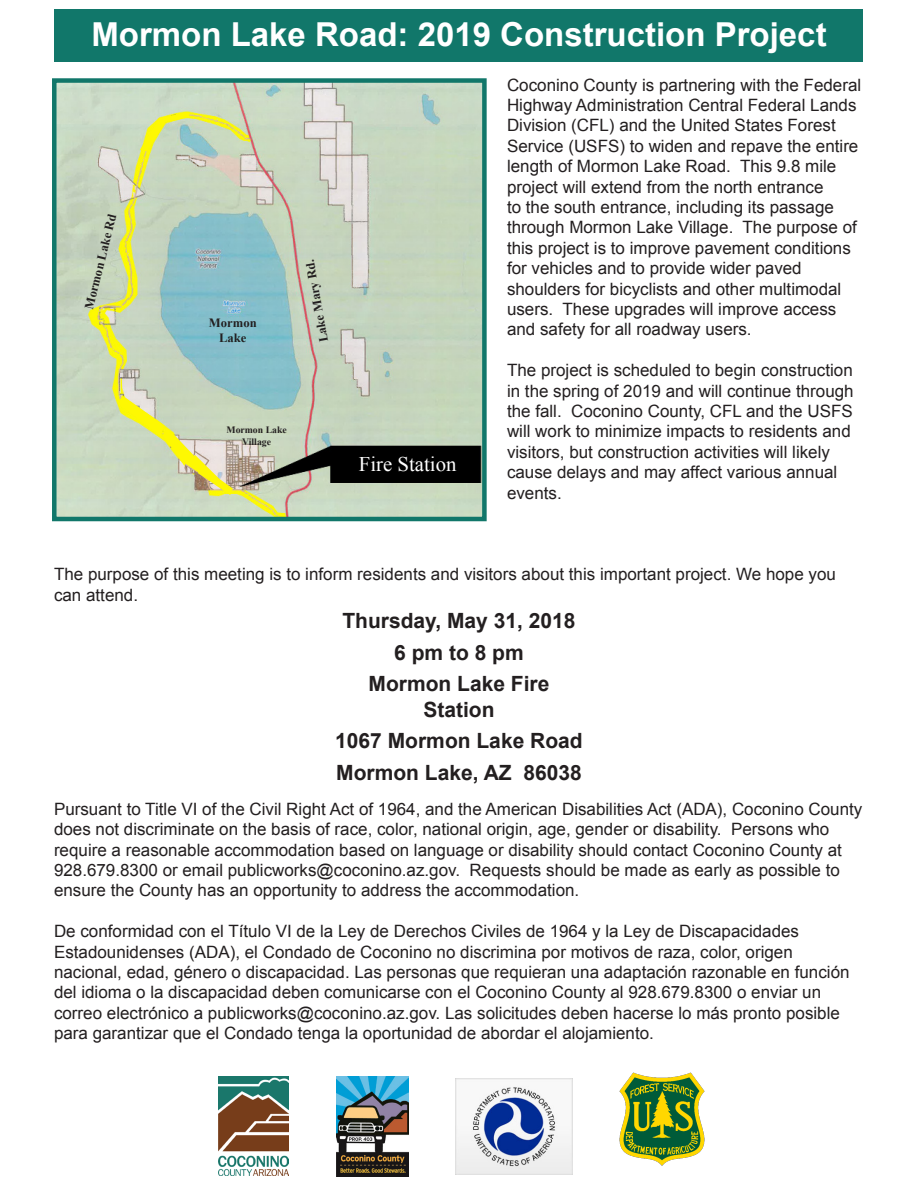
<style>
.page{position:relative;width:918px;height:1188px;background:#fff}
.page>*{position:absolute;margin:0;border:0;box-sizing:border-box;transform-origin:0 0}
.t1{font:700 33px "Arial";color:#fff}
.t2{font:700 21px/25.2px "Arial";color:#231f20;text-align:center}
.t3{font:20.85px "Times New Roman";color:#fff}
.t4{font:16.95px/20.4px "Arial";color:#231f20}
.t5{font:700 12.6px "Times New Roman";color:#231f20}
.t6{font:700 9.75px "Times New Roman";color:#231f20}
</style>
<div class="page">
<div style="left:55px;top:9px;width:808px;height:53px;background:#11776a"></div>
<img style="left:57px;top:83px;width:425px;height:433px">
<div style="left:52px;top:78px;width:435px;height:443px;border:4px solid #11776a"></div>
<svg style="left:140px;top:112px;width:50px;height:40px;background:#d1de8a"></svg>
<svg style="left:119px;top:395px;width:114px;height:100px;background:#d2d8a1"></svg>
<img style="left:218px;top:1077px;width:71px;height:99px">
<img style="left:456px;top:1079px;width:117px;height:95px">
<img style="left:620px;top:1073px;width:85px;height:92px">
<img style="left:337px;top:1077px;width:72px;height:99px">
<p class="t1" style="left:91px;top:12px;width:737px">Mormon Lake Road: 2019 Construction Project</p>
<p class="t4" style="left:507px;top:75px;width:356px">Coconino County is partnering with the Federal Highway Administration Central Federal Lands Division (CFL) and the United States Forest Service (USFS) to widen and repave the entire length of Mormon Lake Road. This 9.8 mile project will extend from the north entrance<br>to the south entrance, including its passage through Mormon Lake Village. The purpose of this project is to improve pavement conditions for vehicles and to provide wider paved shoulders for bicyclists and other multimodal users. These upgrades will improve access and safety for all roadway users.</p>
<p class="t4" style="left:507px;top:360px;width:348px">The project is scheduled to begin construction in the spring of 2019 and will continue through the fall. Coconino County, CFL and the USFS will work to minimize impacts to residents and visitors, but construction activities will likely cause delays and may affect various annual events.</p>
<p class="t5" style="left:80px;top:307px;width:99px;rotate:-76deg">Mormon Lake Rd</p>
<p class="t5" style="left:315px;top:344px;width:85px;rotate:-100deg">Lake Mary Rd.</p>
<p class="t5" style="left:209px;top:314px;width:49px">Mormon</p>
<p class="t5" style="left:219px;top:329px;width:29px">Lake</p>
<p class="t6" style="left:226px;top:423px;width:62px">Mormon Lake</p>
<p class="t6" style="left:242px;top:435px;width:30px">Village</p>
<p class="t3" style="left:359px;top:450px;width:99px">Fire Station</p>
<p class="t4" style="left:54px;top:564px;width:783px">The purpose of this meeting is to inform residents and visitors about this important project. We hope you can attend.</p>
<p class="t2" style="left:342px;top:609px;width:235px">Thursday, May 31, 2018</p>
<p class="t2" style="left:394px;top:641px;width:131px">6 pm to 8 pm</p>
<p class="t2" style="left:369px;top:672px;width:182px">Mormon Lake Fire<br>Station</p>
<p class="t2" style="left:335px;top:729px;width:249px">1067 Mormon Lake Road</p>
<p class="t2" style="left:336px;top:760px;width:247px">Mormon Lake, AZ 86038</p>
<p class="t4" style="left:54px;top:799px;width:810px">Pursuant to Title VI of the Civil Right Act of 1964, and the American Disabilities Act (ADA), Coconino County does not discriminate on the basis of race, color, national origin, age, gender or disability. Persons who require a reasonable accommodation based on language or disability should contact Coconino County at 928.679.8300 or email publicworks@coconino.az.gov. Requests should be made as early as possible to ensure the County has an opportunity to address the accommodation.</p>
<p class="t4" style="left:54px;top:921px;width:797px">De conformidad con el Título VI de la Ley de Derechos Civiles de 1964 y la Ley de Discapacidades Estadounidenses (ADA), el Condado de Coconino no discrimina por motivos de raza, color, origen nacional, edad, género o discapacidad. Las personas que requieran una adaptación razonable en función del idioma o la discapacidad deben comunicarse con el Coconino County al 928.679.8300 o enviar un correo electrónico a publicworks@coconino.az.gov. Las solicitudes deben hacerse lo más pronto posible para garantizar que el Condado tenga la oportunidad de abordar el alojamiento.</p>
</div>
